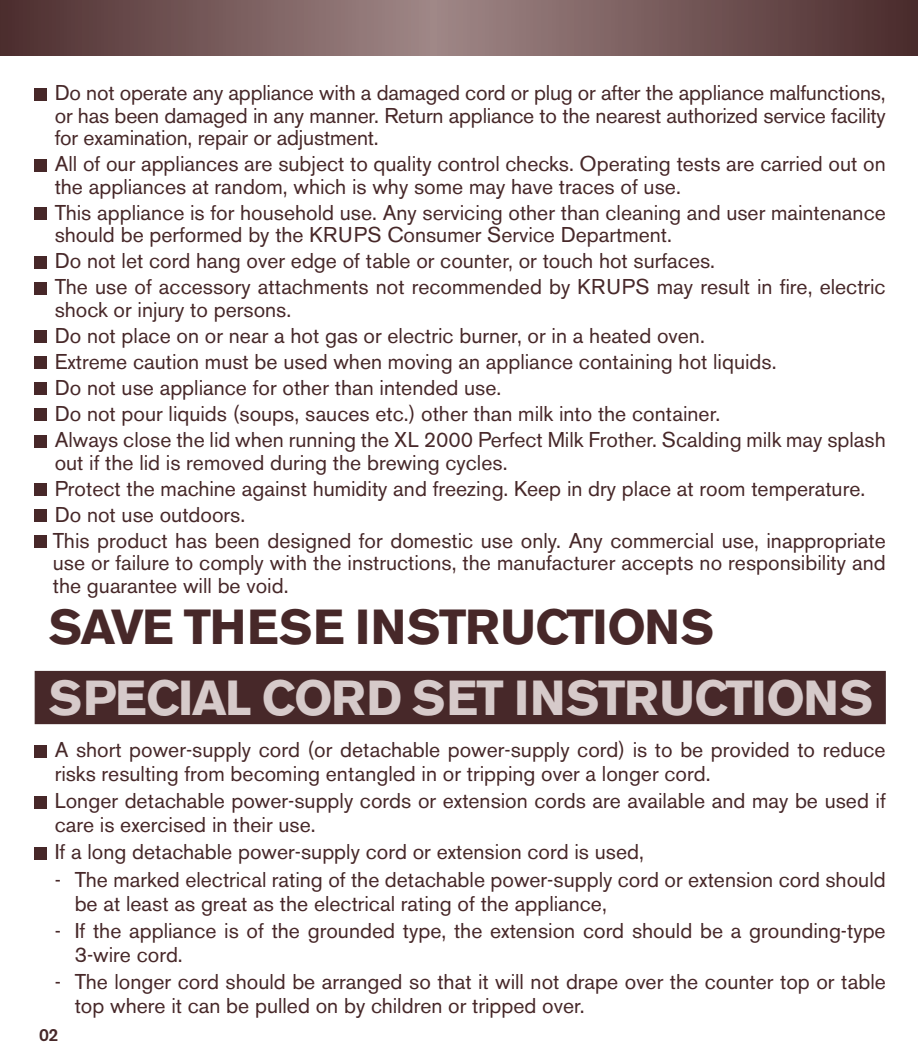
<style>
.page{position:relative;width:918px;height:1060px;background:#fff}
.page>*{position:absolute;margin:0;border:0;box-sizing:border-box;transform-origin:0 0}
.t1{font:700 48.75px "Akzidenz Grotesk BE";letter-spacing:-.03em;color:#d6caca}
.t2{font:700 48.75px "Akzidenz Grotesk BE";letter-spacing:-.02em;color:#472829}
.t3{font:21.25px/26px "Akzidenz Grotesk BE";color:#472829}
.t4{font:500 17.5px "Akzidenz Grotesk BE";color:#472829}
</style>
<div class="page">
<div style="left:35px;top:671px;width:850px;height:53px;background:#472829"></div>
<svg style="left:0;top:0;width:917px;height:56px;background:#755959"></svg>
<div style="left:35px;top:88px;width:12px;height:12px;background:#472829"></div>
<div style="left:35px;top:159px;width:12px;height:12px;background:#472829"></div>
<div style="left:35px;top:207px;width:12px;height:13px;background:#472829"></div>
<div style="left:35px;top:256px;width:12px;height:12px;background:#472829"></div>
<div style="left:35px;top:282px;width:12px;height:12px;background:#472829"></div>
<div style="left:35px;top:330px;width:12px;height:13px;background:#472829"></div>
<div style="left:35px;top:357px;width:12px;height:12px;background:#472829"></div>
<div style="left:35px;top:383px;width:12px;height:12px;background:#472829"></div>
<div style="left:35px;top:409px;width:12px;height:12px;background:#472829"></div>
<div style="left:35px;top:435px;width:12px;height:12px;background:#472829"></div>
<div style="left:35px;top:483px;width:12px;height:13px;background:#472829"></div>
<div style="left:35px;top:509px;width:12px;height:13px;background:#472829"></div>
<div style="left:35px;top:535px;width:12px;height:13px;background:#472829"></div>
<div style="left:35px;top:745px;width:12px;height:12px;background:#472829"></div>
<div style="left:35px;top:796px;width:12px;height:12px;background:#472829"></div>
<div style="left:35px;top:847px;width:12px;height:12px;background:#472829"></div>
<p class="t3" style="left:55px;top:82px;width:832px;line-height:22.5px;text-align:justify">Do not operate any appliance with a damaged cord or plug or after the appliance malfunctions, or has been damaged in any manner. Return appliance to the nearest authorized service facility for examination, repair or adjustment.</p>
<p class="t3" style="left:55px;top:153px;width:832px;line-height:22.5px">All of our appliances are subject to quality control checks. Operating tests are carried out on the appliances at random, which is why some may have traces of use.</p>
<p class="t3" style="left:55px;top:201px;width:832px;line-height:22.5px">This appliance is for household use. Any servicing other than cleaning and user maintenance should be performed by the KRUPS Consumer Service Department.</p>
<p class="t3" style="left:55px;top:248px;width:832px">Do not let cord hang over edge of table or counter, or touch hot surfaces.<br>The use of accessory attachments not recommended by KRUPS may result in fire, electric</p>
<p class="t3" style="left:55px;top:296px;width:832px">shock or injury to persons.<br>Do not place on or near a hot gas or electric burner, or in a heated oven.<br>Extreme caution must be used when moving an appliance containing hot liquids.<br>Do not use appliance for other than intended use.<br>Do not pour liquids (soups, sauces etc.) other than milk into the container.<br>Always close the lid when running the XL 2000 Perfect Milk Frother. Scalding milk may splash</p>
<p class="t3" style="left:53px;top:449px;width:834px">out if the lid is removed during the brewing cycles.<br>Protect the machine against humidity and freezing. Keep in dry place at room temperature.<br>Do not use outdoors.<br>This product has been designed for domestic use only. Any commercial use, inappropriate</p>
<p class="t3" style="left:53px;top:552px;width:834px;line-height:22.5px">use or failure to comply with the instructions, the manufacturer accepts no responsibility and the guarantee will be void.</p>
<h1 class="t2" style="left:49px;top:599px;width:666px">SAVE THESE INSTRUCTIONS</h1>
<h1 class="t1" style="left:49px;top:670px;width:825px">SPECIAL CORD SET INSTRUCTIONS</h1>
<p class="t3" style="left:55px;top:738px;width:832px;line-height:23.8px">A short power-supply cord (or detachable power-supply cord) is to be provided to reduce risks resulting from becoming entangled in or tripping over a longer cord.</p>
<p class="t3" style="left:55px;top:789px;width:832px;line-height:23.8px">Longer detachable power-supply cords or extension cords are available and may be used if care is exercised in their use.</p>
<p class="t3" style="left:55px;top:839px;width:590px">If a long detachable power-supply cord or extension cord is used,</p>
<p class="t3" style="left:75px;top:867px;width:812px;line-height:23.8px;text-indent:-20px">- The marked electrical rating of the detachable power-supply cord or extension cord should be at least as great as the electrical rating of the appliance,</p>
<p class="t3" style="left:75px;top:918px;width:812px;line-height:23.8px;text-indent:-20px">- If the appliance is of the grounded type, the extension cord should be a grounding-type<br>3-wire cord.</p>
<p class="t3" style="left:75px;top:969px;width:812px;line-height:23.8px;text-indent:-20px">- The longer cord should be arranged so that it will not drape over the counter top or table top where it can be pulled on by children or tripped over.</p>
<p class="t4" style="left:39px;top:1024px;width:21px">02</p>
</div>
